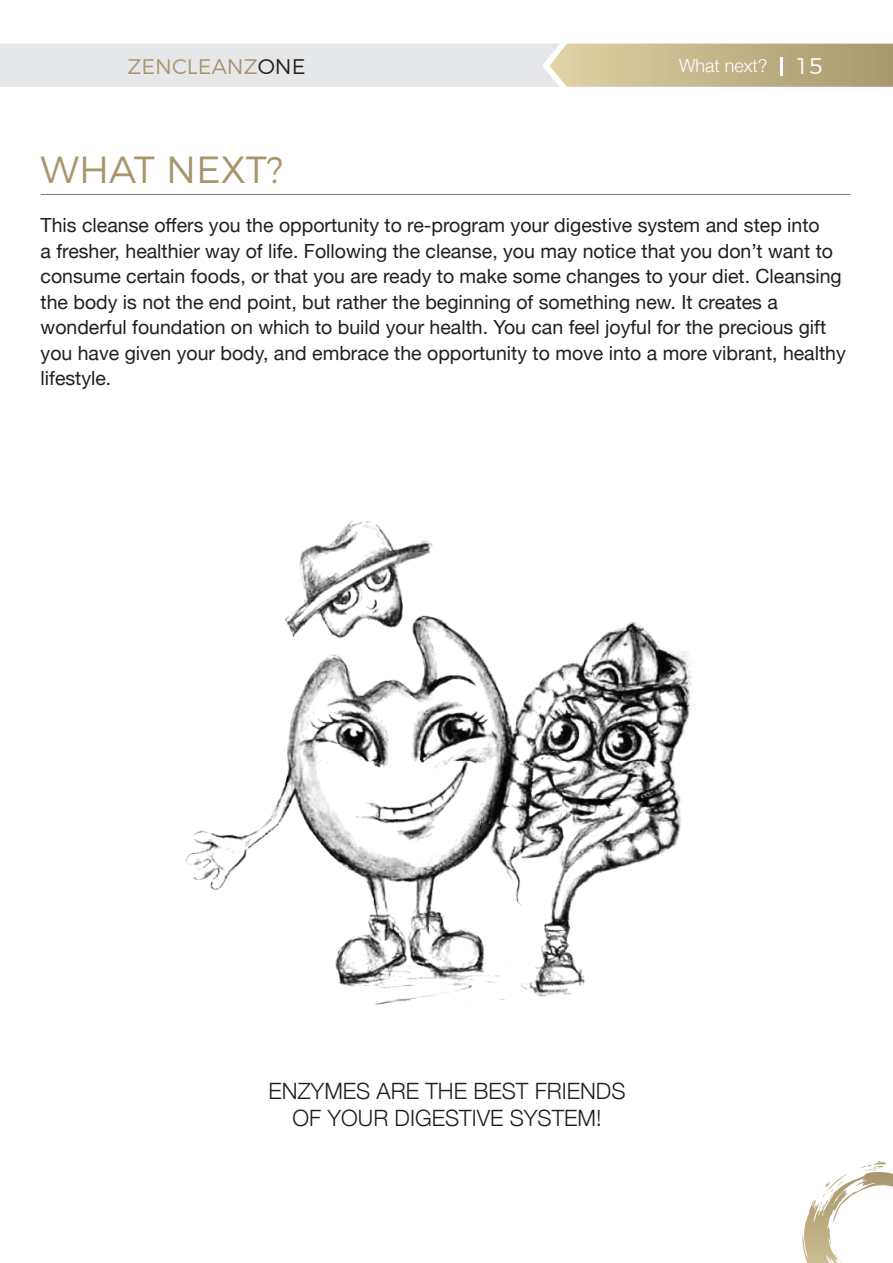
<style>
.page{position:relative;width:893px;height:1263px;background:#fff}
.page>*{position:absolute;margin:0;border:0;box-sizing:border-box;transform-origin:0 0}
.t1{font:300 37.8px "Montserrat";color:#a8956d}
.t2{font:300 22.5px/27px "Helvetica Neue";color:#231f20;text-align:center}
.t3{font:300 21.15px "Montserrat";color:#a8956d}
.t4{font:19.5px/25.5px "Helvetica Neue";color:#231f20}
.t5{font:300 18px "Helvetica Neue";color:#fff}
.s1{color:#231f20}
.s2{font-family:"Montserrat";font-size:22.5px}
</style>
<div class="page">
<svg style="left:0;top:44px;width:893px;height:43px;background:#d9d4c5"></svg>
<hr style="left:780px;top:57px;width:3px;height:19px;background:#fff">
<img style="left:185px;top:520px;width:508px;height:486px">
<hr style="left:41px;top:194px;width:809px;height:1px;background:#76787b">
<svg style="left:802px;top:1161px;width:91px;height:102px"></svg>
<p class="t3" style="left:128px;top:50px;width:179px">ZENCLEANZ<span class="s1">ONE</span></p>
<p class="t5" style="left:679px;top:51px;width:145px">What next? <span class="s2">15</span></p>
<h1 class="t1" style="left:41px;top:140px;width:244px">WHAT NEXT?</h1>
<p class="t4" style="left:41px;top:214px;width:807px">This cleanse offers you the opportunity to re-program your digestive system and step into<br>a fresher, healthier way of life. Following the cleanse, you may notice that you don’t want to consume certain foods, or that you are ready to make some changes to your diet. Cleansing the body is not the end point, but rather the beginning of something new. It creates a wonderful foundation on which to build your health. You can feel joyful for the precious gift you have given your body, and embrace the opportunity to move into a more vibrant, healthy lifestyle.</p>
<p class="t2" style="left:269px;top:1076px;width:358px">ENZYMES ARE THE BEST FRIENDS<br>OF YOUR DIGESTIVE SYSTEM!</p>
</div>
